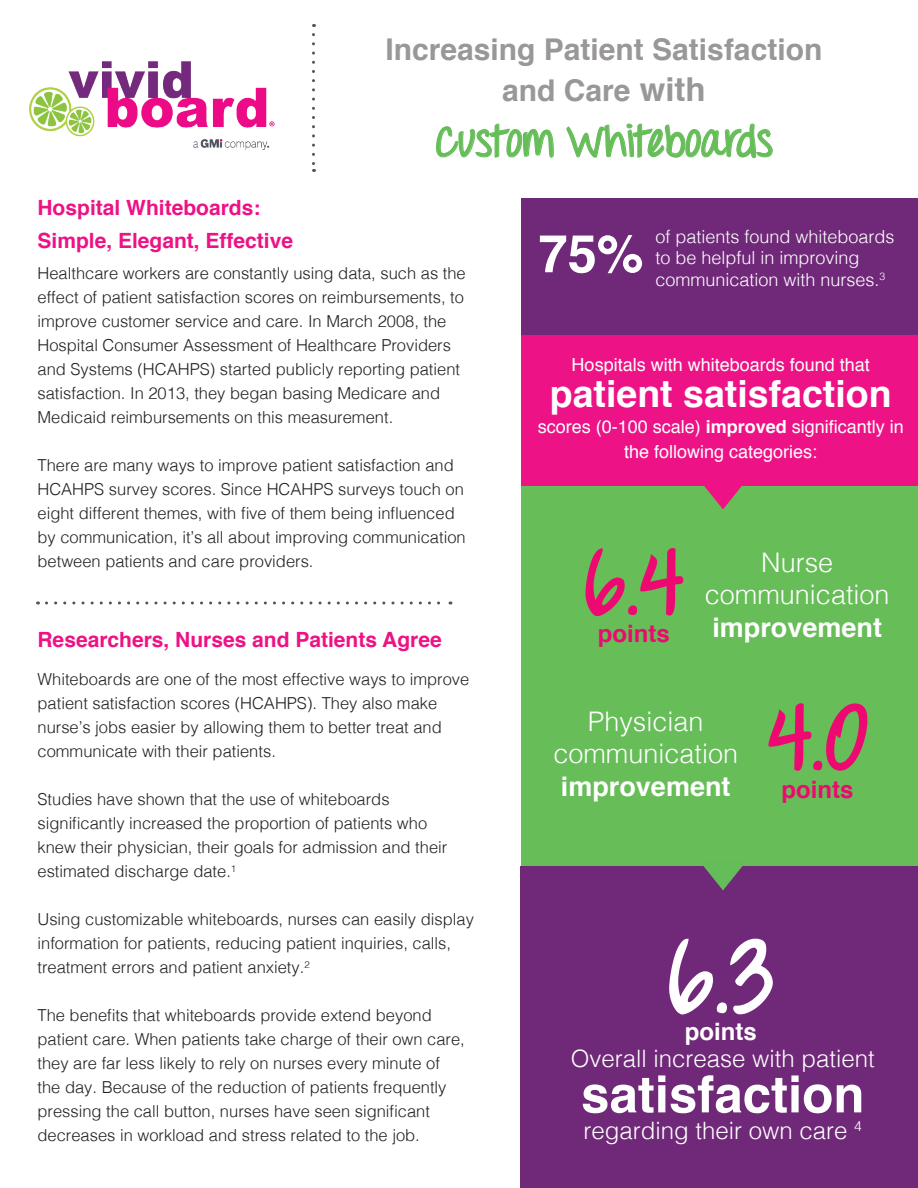
<style>
.page{position:relative;width:918px;height:1188px;background:#fff}
.page>*{position:absolute;margin:0;border:0;box-sizing:border-box;transform-origin:0 0}
.t1{font:700 99px "Throw My Hands Upinthe Air";color:#fff}
.t2{font:700 88.5px "Throw My Hands Upinthe Air";color:#ed0971}
.t3{font:700 52.5px "Helvetica";color:#fff}
.t4{font:700 51px "Helvetica";color:#fff}
.t5{font:700 42px "Throw My Hands Upinthe Air";color:#67bd58}
.t6{font:700 37.5px "Helvetica";color:#fff}
.t7{font:700 30px/40.5px "Helvetica";color:#9a9897;text-align:center}
.t8{font:300 27px/32.4px "Helvetica";color:#fff;text-align:center}
.t9{font:700 27px "Helvetica";color:#fff}
.t10{font:300 24px "Helvetica";color:#fff}
.t11{font:700 24px "Helvetica";color:#ed0971}
.t12{font:700 24px "Helvetica";color:#fff}
.t13{font:700 21px/33px "Helvetica";color:#ed1285}
.t14{font:18px/25.5px "Helvetica";color:#fff;text-align:center}
.t15{font:300 18px/21.6px "Helvetica";color:#fff}
.t16{font:300 16.5px/24px "Helvetica";color:#231f20}
.t17{font:300 10.5px "Helvetica";color:#fff}
.s1{font-size:33px}
.s2{font-weight:700}
</style>
<div class="page">
<div style="left:521px;top:334px;width:397px;height:152px;background:#ed1285"></div>
<div style="left:521px;top:198px;width:397px;height:136px;background:#702979"></div>
<div style="left:521px;top:486px;width:397px;height:702px;background:#67bd58"></div>
<div style="left:521px;top:867px;width:397px;height:321px;background:#702979"></div>
<svg style="left:46px;top:602px;width:405px;height:2px"></svg>
<svg style="left:312px;top:35px;width:3px;height:137px"></svg>
<img style="left:30px;top:61px;width:245px;height:89px">
<svg style="left:436px;top:123px;width:118px;height:35px"></svg>
<svg style="left:566px;top:123px;width:207px;height:36px"></svg>
<svg style="left:704px;top:486px;width:38px;height:23px"></svg>
<svg style="left:699px;top:866px;width:48px;height:24px"></svg>
<p class="t7" style="left:386px;top:30px;width:438px">Increasing Patient Satisfaction and Care <span class="s1">with</span></p>
<p class="t5" style="left:436px;top:115px;width:338px">Custom Whiteboards</p>
<p class="t13" style="left:38px;top:192px;width:257px">Hospital Whiteboards:<br>Simple, Elegant, Effective</p>
<p class="t16" style="left:38px;top:260px;width:430px">Healthcare workers are constantly using data, such as the effect of patient satisfaction scores on reimbursements, to improve customer service and care. In March 2008, the Hospital Consumer Assessment of Healthcare Providers and Systems (HCAHPS) started publicly reporting patient satisfaction. In 2013, they began basing Medicare and Medicaid reimbursements on this measurement.</p>
<p class="t16" style="left:38px;top:452px;width:430px">There are many ways to improve patient satisfaction and HCAHPS survey scores. Since HCAHPS surveys touch on eight different themes, with five of them being influenced by communication, it’s all about improving communication between patients and care providers.</p>
<p class="t13" style="left:38px;top:624px;width:406px">Researchers, Nurses and Patients Agree</p>
<p class="t16" style="left:38px;top:666px;width:433px">Whiteboards are one of the most effective ways to improve patient satisfaction scores (HCAHPS). They also make nurse’s jobs easier by allowing them to better treat and communicate with their patients.</p>
<p class="t16" style="left:38px;top:786px;width:411px">Studies have shown that the use of whiteboards significantly increased the proportion of patients who knew their physician, their goals for admission and their estimated discharge date.<sup>1</sup></p>
<p class="t16" style="left:38px;top:906px;width:438px">Using customizable whiteboards, nurses can easily display information for patients, reducing patient inquiries, calls, treatment errors and patient anxiety.<sup>2</sup></p>
<p class="t16" style="left:38px;top:1002px;width:429px">The benefits that whiteboards provide extend beyond patient care. When patients take charge of their own care, they are far less likely to rely on nurses every minute of the day. Because of the reduction of patients frequently pressing the call button, nurses have seen significant decreases in workload and stress related to the job.</p>
<p class="t3" style="left:538px;top:211px;width:107px">75%</p>
<p class="t15" style="left:656px;top:224px;width:241px">of patients found whiteboards to be helpful in improving communication with nurses.</p>
<p class="t17" style="left:880px;top:267px;width:7px">3</p>
<p class="t14" style="left:572px;top:353px;width:300px">Hospitals with whiteboards found that</p>
<p class="t6" style="left:550px;top:364px;width:343px">patient satisfaction</p>
<p class="t14" style="left:538px;top:414px;width:368px">scores (0-100 scale) <span class="s2">improved</span> significantly in the following categories:</p>
<p class="t2" style="left:584px;top:527px;width:101px">6.4</p>
<p class="t11" style="left:598px;top:615px;width:73px">points</p>
<p class="t8" style="left:705px;top:544px;width:186px">Nurse communication</p>
<p class="t9" style="left:712px;top:605px;width:171px">improvement</p>
<p class="t8" style="left:588px;top:703px;width:117px">Physician</p>
<p class="t8" style="left:553px;top:735px;width:186px">communication</p>
<p class="t9" style="left:561px;top:764px;width:171px">improvement</p>
<p class="t2" style="left:767px;top:682px;width:103px">4.0</p>
<p class="t11" style="left:782px;top:770px;width:73px">points</p>
<p class="t1" style="left:668px;top:915px;width:108px">6.3</p>
<p class="t12" style="left:685px;top:1013px;width:73px">points</p>
<p class="t10" style="left:571px;top:1038px;width:306px">Overall increase with patient</p>
<p class="t4" style="left:581px;top:1053px;width:285px">satisfaction</p>
<p class="t10" style="left:584px;top:1110px;width:280px">regarding their own care <sup>4</sup></p>
</div>
